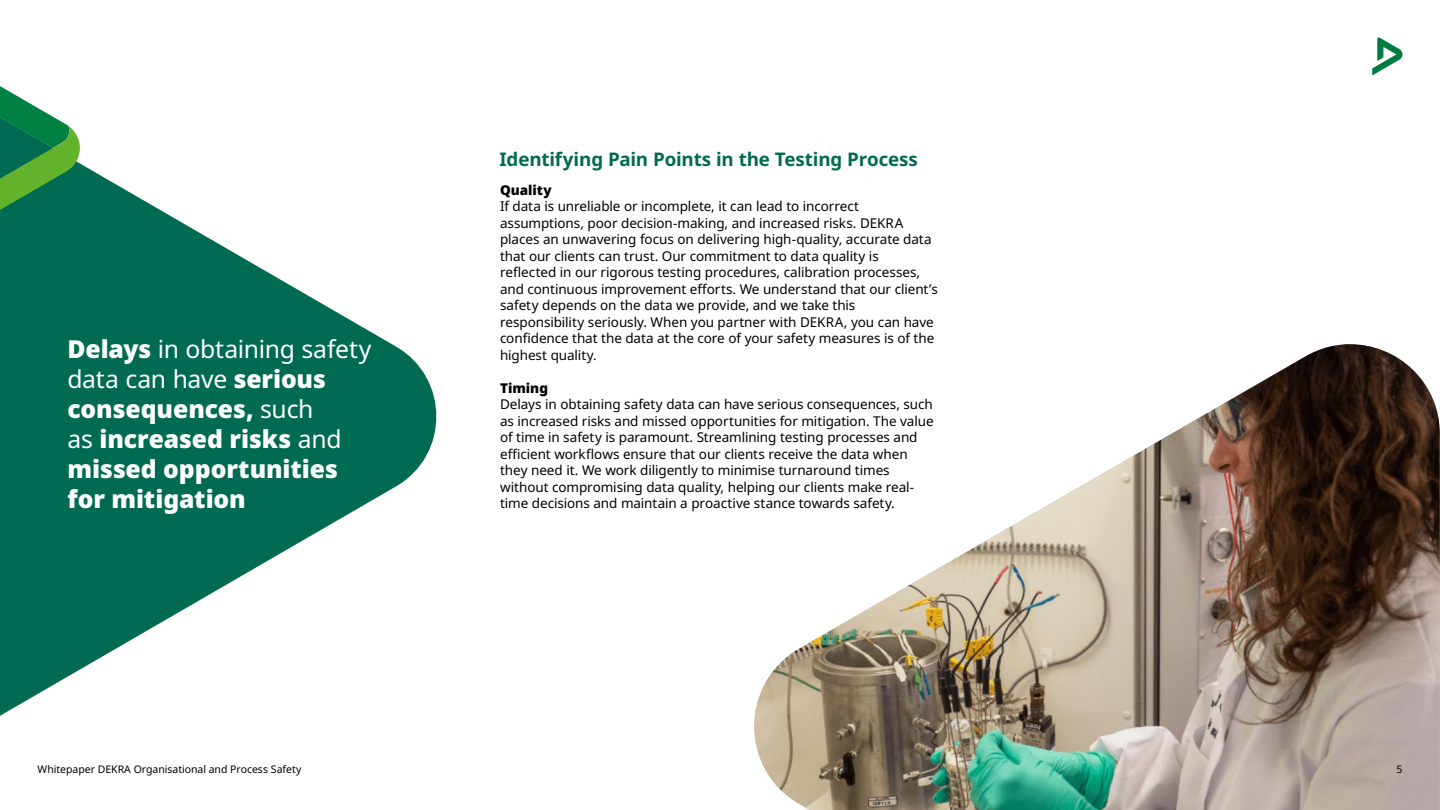
<style>
.page{position:relative;width:1440px;height:810px;background:#fff}
.page>*{position:absolute;margin:0;border:0;box-sizing:border-box;transform-origin:0 0}
.t1{font:900 24.75px/30px "Noto Sans";letter-spacing:-.005em;color:#fff}
.t2{font:700 18.75px "Noto Sans";letter-spacing:-.01em;color:#006b52}
.t3{font:13.5px/16.5px "Noto Sans";letter-spacing:-.005em;color:#000}
.t4{font:900 13.5px "Noto Sans";color:#000}
.t5{font:10.5px "Noto Sans";letter-spacing:-.005em;color:#000}
.s1{font-weight:400}
</style>
<div class="page">
<svg style="left:0;top:163px;width:437px;height:553px;fill:#006b52"></svg>
<svg style="left:0;top:86px;width:80px;height:124px"></svg>
<img style="left:754px;top:344px;width:686px;height:466px">
<svg style="left:1372px;top:38px;width:30px;height:37px"></svg>
<h1 class="t1" style="left:68px;top:335px;width:306px">Delays <span class="s1">in obtaining safety data can have</span> serious consequences, <span class="s1">such<br>as</span> increased risks <span class="s1">and </span>missed opportunities for mitigation</h1>
<h2 class="t2" style="left:500px;top:148px;width:420px">Identifying Pain Points in the Testing Process</h2>
<p class="t4" style="left:500px;top:182px;width:53px">Quality</p>
<p class="t3" style="left:500px;top:198px;width:439px">If data is unreliable or incomplete, it can lead to incorrect assumptions, poor decision-making, and increased risks. DEKRA places an unwavering focus on delivering high-quality, accurate data that our clients can trust. Our commitment to data quality is reflected in our rigorous testing procedures, calibration processes, and continuous improvement efforts. We understand that our client’s safety depends on the data we provide, and we take this responsibility seriously. When you partner with DEKRA, you can have confidence that the data at the core of your safety measures is of the highest quality.</p>
<p class="t4" style="left:500px;top:380px;width:50px">Timing</p>
<p class="t3" style="left:500px;top:396px;width:435px">Delays in obtaining safety data can have serious consequences, such as increased risks and missed opportunities for mitigation. The value of time in safety is paramount. Streamlining testing processes and efficient workflows ensure that our clients receive the data when they need it. We work diligently to minimise turnaround times without compromising data quality, helping our clients make real&shy;time decisions and maintain a proactive stance towards safety.</p>
<p class="t5" style="left:38px;top:763px;width:266px">Whitepaper DEKRA Organisational and Process Safety</p>
<p class="t5" style="left:1396px;top:763px;width:8px">5</p>
</div>
